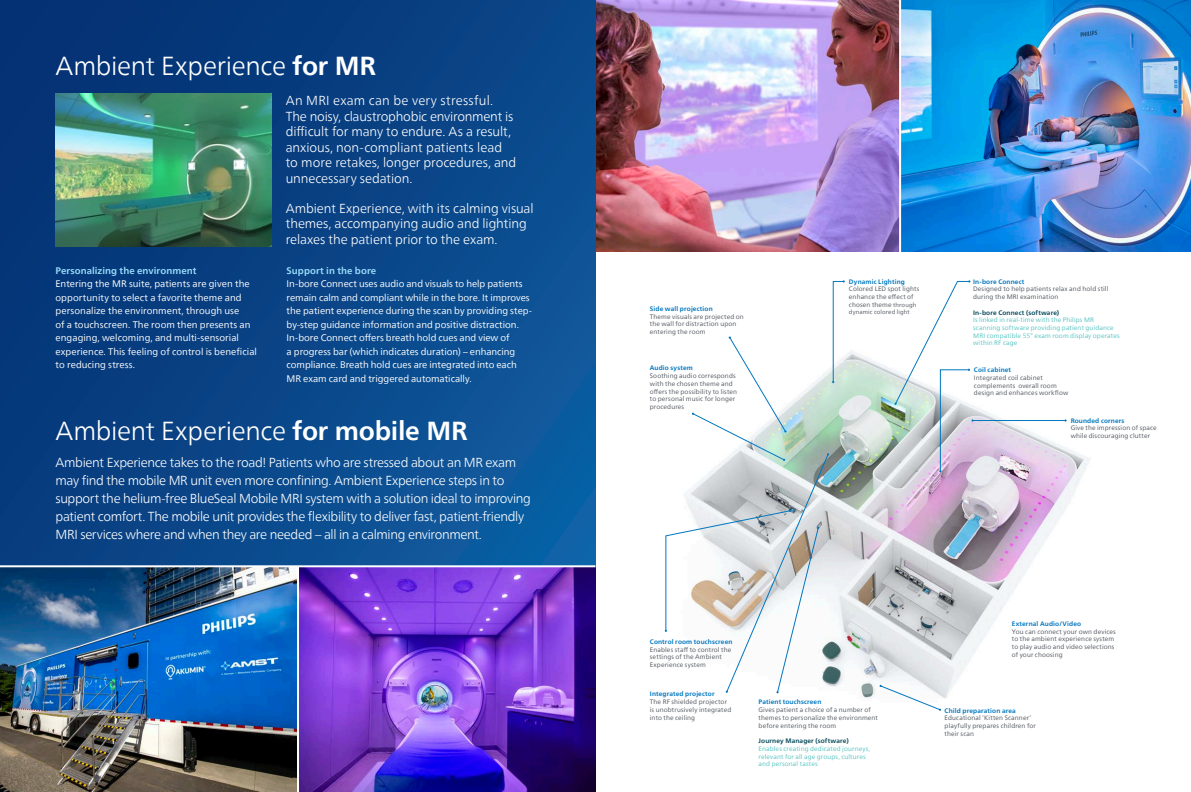
<style>
.page{position:relative;width:1191px;height:792px;background:#fff}
.page>*{position:absolute;margin:0;border:0;box-sizing:border-box;transform-origin:0 0}
._02_Large_Body_Heading{font:300 26px "Neue Frutiger World";letter-spacing:-.015em;color:#fff}
._03_Introduction{font:300 13px/15.6px "Neue Frutiger World";letter-spacing:-.02em;color:#fff}
._01_Body_Copy{font:9.5px/13.5px "Neue Frutiger World";color:#fff}
._02_Body_Heading{font:700 9.5px "Neue Frutiger World";letter-spacing:.005em;color:#97daf8}
._01_Body_Copy-2{font:6.4px/7.7px "Neue Frutiger World";letter-spacing:.02em;color:#52575f}
._01_Body_Copy-3{font:6.4px/7.7px "Neue Frutiger World";letter-spacing:.02em;color:#56c3c1}
._4_1_Caption_heading{font:700 6.4px "Neue Frutiger World";letter-spacing:.02em;color:#0077bf}
._4_1_Caption_heading-2{font:700 6.4px "Neue Frutiger World";letter-spacing:.025em;color:#074a5c}
._01_Body_Copy-4{font:5.9px "Neue Frutiger World";letter-spacing:.02em;color:#52575f}
.s1{font-weight:700}
.s2{font-size:5.9px}
</style>
<div class="page">
<div style="left:0;top:0;width:595px;height:792px;background:linear-gradient(to right,#053577,#0d5497)"></div>
<img style="left:0;top:567px;width:595px;height:225px">
<img style="left:55px;top:93px;width:216px;height:153px">
<img style="left:596px;top:0;width:595px;height:252px">
<hr style="left:899px;top:0;width:2px;height:253px;background:#fff">
<hr style="left:297px;top:566px;width:2px;height:226px;background:#fff">
<hr style="left:0;top:565px;width:595px;height:2px;background:#fff">
<img style="left:777px;top:351px;width:312px;height:348px">
<svg style="left:879px;top:685px;width:62px;height:26px"></svg>
<svg style="left:665px;top:280px;width:179px;height:413px"></svg>
<hr style="left:972px;top:420px;width:93px;height:1px;background:#0077bf">
<svg style="left:894px;top:280px;width:79px;height:192px"></svg>
<p class="_02_Large_Body_Heading" style="left:55px;top:46px;width:321px">Ambient Experience <span class="s1">for MR</span></p>
<p class="_03_Introduction" style="left:286px;top:93px;width:232px">An MRI exam can be very stressful.<br>The noisy, claustrophobic environment is difficult for many to endure. As a result, anxious, non-compliant patients lead to more retakes, longer procedures, and unnecessary sedation.</p>
<p class="_03_Introduction" style="left:286px;top:200px;width:249px">Ambient Experience, with its calming visual themes, accompanying audio and lighting relaxes the patient prior to the exam.</p>
<p class="_02_Body_Heading" style="left:55px;top:262px;width:142px">Personalizing the environment</p>
<p class="_01_Body_Copy" style="left:55px;top:277px;width:203px">Entering the MR suite, patients are given the opportunity to select a favorite theme and personalize the environment, through use<br>of a touchscreen. The room then presents an engaging, welcoming, and multi-sensorial experience. This feeling of control is beneficial to reducing stress.</p>
<p class="_02_Body_Heading" style="left:287px;top:262px;width:91px">Support in the bore</p>
<p class="_01_Body_Copy" style="left:287px;top:277px;width:247px">In-bore Connect uses audio and visuals to help patients remain calm and compliant while in the bore. It improves the patient experience during the scan by providing step&shy;by-step guidance information and positive distraction.<br>In-bore Connect offers breath hold cues and view of<br>a progress bar (which indicates duration) – enhancing compliance. Breath hold cues are integrated into each MR exam card and triggered automatically.</p>
<p class="_02_Large_Body_Heading" style="left:55px;top:411px;width:413px">Ambient Experience <span class="s1">for mobile MR</span></p>
<p class="_03_Introduction" style="left:55px;top:453px;width:477px;line-height:18px">Ambient Experience takes to the road! Patients who are stressed about an MR exam may find the mobile MR unit even more confining. Ambient Experience steps in to support the helium-free BlueSeal Mobile MRI system with a solution ideal to improving patient comfort. The mobile unit provides the flexibility to deliver fast, patient-friendly MRI services where and when they are needed – all in a calming environment.</p>
<p class="_4_1_Caption_heading" style="left:650px;top:303px;width:64px">Side wall projection</p>
<p class="_01_Body_Copy-2" style="left:650px;top:313px;width:95px">Theme visuals are projected on the wall for distraction upon entering the room</p>
<p class="_4_1_Caption_heading" style="left:650px;top:363px;width:44px">Audio system</p>
<p class="_01_Body_Copy-2" style="left:650px;top:372px;width:89px">Soothing audio corresponds with the chosen theme and offers the possibility to listen to personal music for longer procedures</p>
<p class="_4_1_Caption_heading" style="left:849px;top:276px;width:57px">Dynamic Lighting</p>
<p class="_01_Body_Copy-2" style="left:849px;top:285px;width:72px">Colored LED spot lights enhance the effect of chosen theme <span class="s2">through</span></p>
<p class="_01_Body_Copy-4" style="left:849px;top:307px;width:62px">dynamic colored light</p>
<p class="_4_1_Caption_heading" style="left:973px;top:276px;width:53px">In-bore Connect</p>
<p class="_01_Body_Copy-2" style="left:973px;top:285px;width:137px">Designed to help patients relax and hold still during the MRI examination</p>
<p class="_4_1_Caption_heading-2" style="left:973px;top:307px;width:88px">In-bore Connect (software)</p>
<p class="_01_Body_Copy-3" style="left:973px;top:316px;width:142px">Is linked in real-time with the Philips MR scanning software providing patient guidance</p>
<p class="_01_Body_Copy-3" style="left:973px;top:332px;width:148px">MRI compatible 55” exam room display operates within RF cage</p>
<p class="_4_1_Caption_heading" style="left:974px;top:364px;width:39px">Coil cabinet</p>
<p class="_01_Body_Copy-2" style="left:974px;top:374px;width:96px">Integrated coil cabinet complements overall room design and enhances workflow</p>
<p class="_4_1_Caption_heading" style="left:1070px;top:415px;width:55px">Rounded corners</p>
<p class="_01_Body_Copy-2" style="left:1070px;top:424px;width:88px">Give the impression of space while discouraging clutter</p>
<p class="_4_1_Caption_heading" style="left:650px;top:636px;width:84px">Control room touchscreen</p>
<p class="_01_Body_Copy-2" style="left:650px;top:646px;width:83px">Enables staff to control the settings of the Ambient<br>Experience system</p>
<p class="_4_1_Caption_heading" style="left:650px;top:688px;width:66px">Integrated projector</p>
<p class="_01_Body_Copy-2" style="left:650px;top:698px;width:83px">The RF shielded projector is unobtrusively integrated into the ceiling</p>
<p class="_4_1_Caption_heading" style="left:758px;top:697px;width:64px">Patient touchscreen</p>
<p class="_01_Body_Copy-2" style="left:758px;top:706px;width:121px">Gives patient a choice of a number of themes to personalize the environment before entering the room</p>
<p class="_4_1_Caption_heading-2" style="left:758px;top:735px;width:92px">Journey Manager (software)</p>
<p class="_01_Body_Copy-3" style="left:758px;top:745px;width:113px">Enables creating dedicated journeys, relevant for all age groups, cultures and personal tastes</p>
<p class="_4_1_Caption_heading" style="left:1011px;top:618px;width:71px">External Audio/Video</p>
<p class="_01_Body_Copy-2" style="left:1011px;top:628px;width:105px">You can connect your own devices to the ambient experience system to play audio and video selections of your choosing</p>
<p class="_4_1_Caption_heading" style="left:944px;top:705px;width:73px">Child preparation area</p>
<p class="_01_Body_Copy-2" style="left:944px;top:714px;width:93px">Educational ‘Kitten Scanner’ playfully prepares children for their scan</p>
</div>
